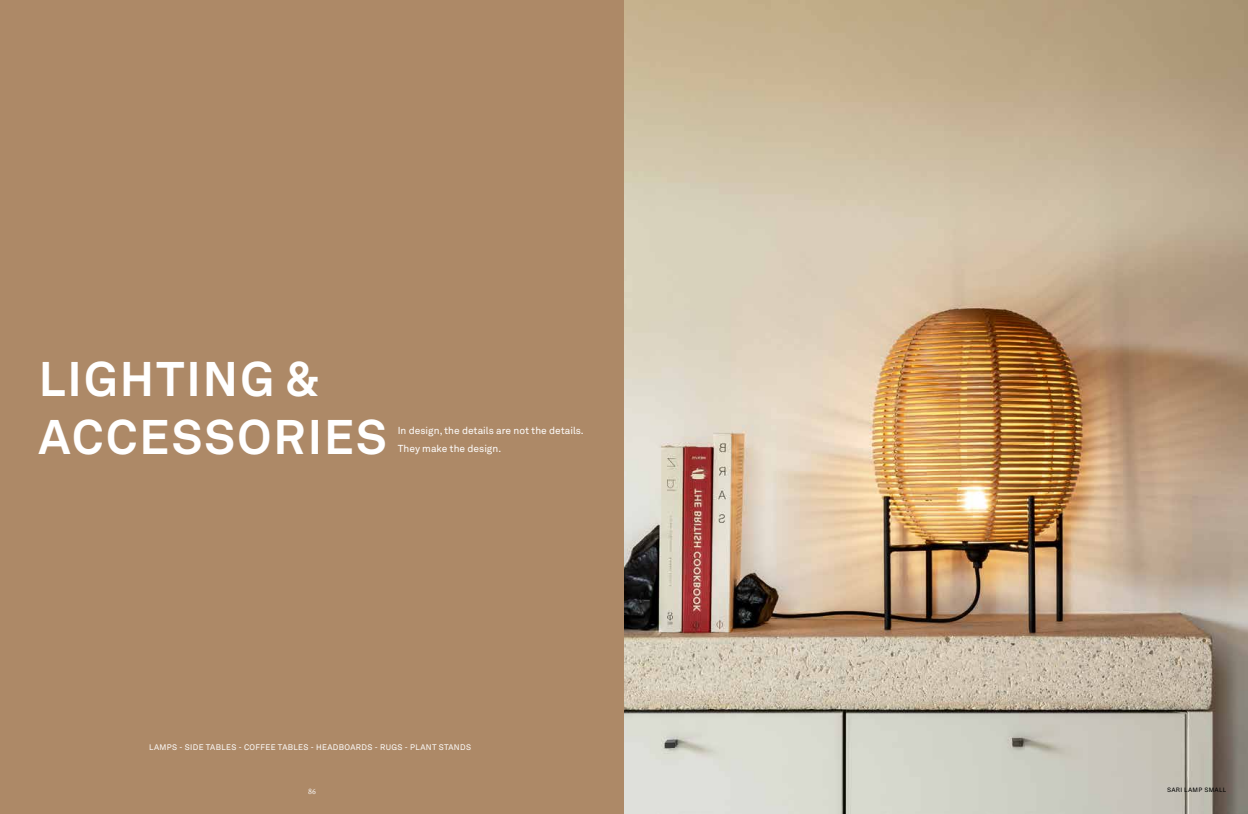
<style>
.page{position:relative;width:1248px;height:814px;background:#fff}
.page>*{position:absolute;margin:0;border:0;box-sizing:border-box;transform-origin:0 0}
.t1{font:700 48px/57.6px "Akkurat LL";letter-spacing:.04em;color:#fff}
.t2{font:10px/18px "Akkurat LL";color:#fff}
.t3{font:8px "Akkurat LL";letter-spacing:.04em;color:#fff}
.t4{font:8px "Bely";color:#fff}
.t5{font:7px "Dia";letter-spacing:.03em;color:#000}
</style>
<div class="page">
<div style="left:0;top:0;width:624px;height:814px;background:#ad8967"></div>
<img style="left:624px;top:0;width:623px;height:814px">
<h1 class="t1" style="left:39px;top:348px;width:349px">LIGHTING &amp;<br>ACCESSORIES</h1>
<p class="t2" style="left:398px;top:421px;width:187px">In design, the details are not the details.<br>They make the design.</p>
<p class="t3" style="left:149px;top:741px;width:323px">LAMPS - SIDE TABLES - COFFEE TABLES - HEADBOARDS - RUGS - PLANT STANDS</p>
<p class="t4" style="left:308px;top:785px;width:9px">86</p>
<p class="t5" style="left:1166px;top:786px;width:61px">SARI LAMP SMALL</p>
</div>
